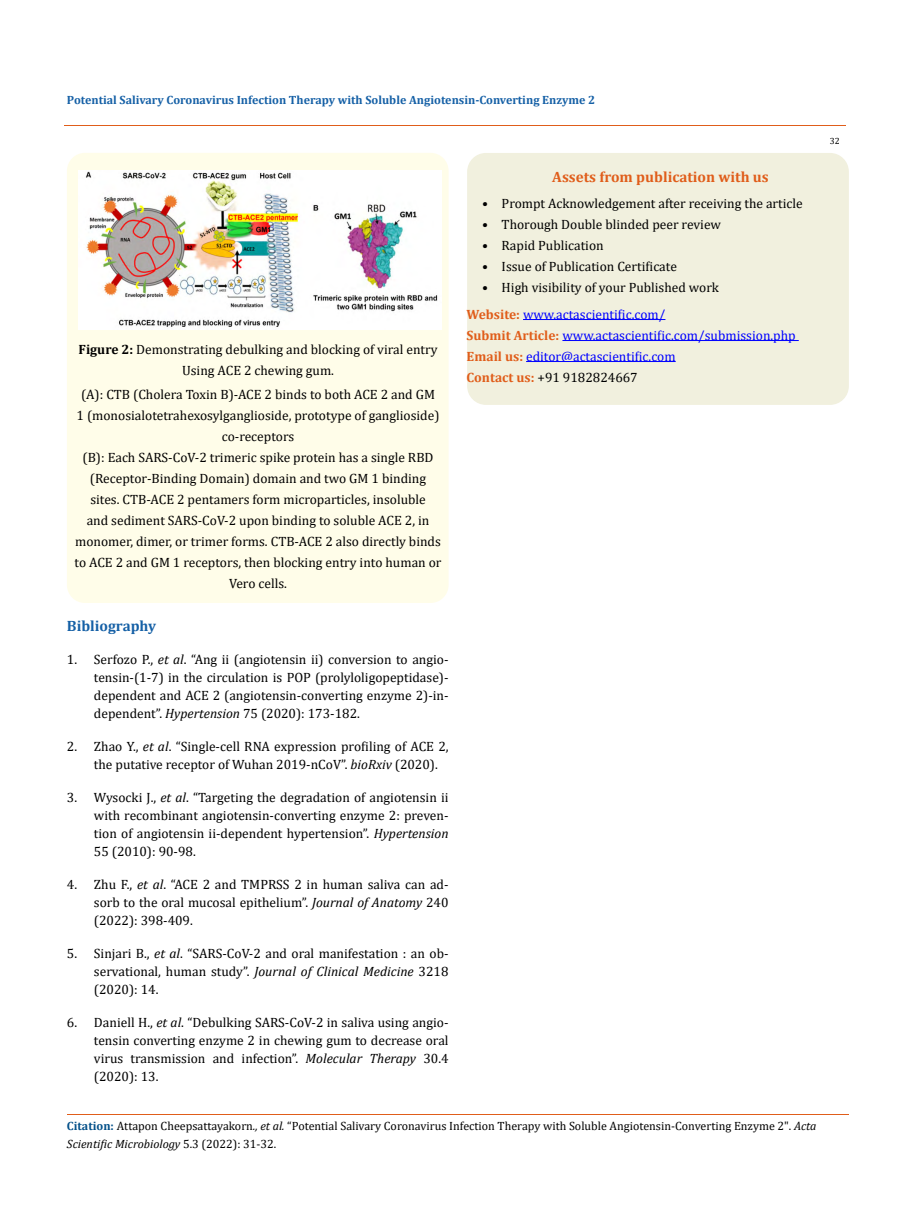
<style>
.page{position:relative;width:917px;height:1224px;background:#fff}
.page>*{position:absolute;margin:0;border:0;box-sizing:border-box;transform-origin:0 0}
.t1{font:700 15px "Cambria";color:#e05d1a}
.t2{font:700 15px "Cambria";color:#1560a6}
.t3{font:13.5px/18px "Cambria";color:#000;text-align:justify}
.t4{font:13.5px/21px "Cambria";color:#00f}
.t5{font:12px/18px "Cambria";color:#000}
.t6{font:700 12px "Cambria";color:#1560a6}
.t7{font:9px "Cambria";color:#000}
.s1{font-weight:700}
.s2{font-style:italic}
.s3{font-weight:700;color:#e05d1a}
.s4{color:#000}
.s5{font-weight:700;color:#035089}
</style>
<div class="page">
<div style="left:468px;top:154px;width:380px;height:250px;background:#f1f0de;border-radius:18px"></div>
<div style="left:467px;top:153px;width:381px;height:252px;border:2px solid #f1f0de;border-radius:18px"></div>
<hr style="left:523px;top:319px;width:142px;height:1px;background:#00f">
<hr style="left:562px;top:340px;width:236px;height:1px;background:#00f">
<hr style="left:526px;top:361px;width:149px;height:1px;background:#00f">
<div style="left:67px;top:153px;width:381px;height:450px;background:#fffde9;border-radius:18px"></div>
<img style="left:78px;top:171px;width:363px;height:158px">
<hr style="left:64px;top:126px;width:781px;height:1px;background:#e05d1a">
<hr style="left:67px;top:1114px;width:781px;height:1px;background:#e05d1a">
<p class="t6" style="left:67px;top:91px;width:530px">Potential Salivary Coronavirus Infection Therapy with Soluble Angiotensin-Converting Enzyme 2</p>
<p class="t1" style="left:552px;top:166px;width:218px">Assets from publication with us</p>
<p class="t3" style="left:79px;top:339px;width:360px;line-height:21px;text-align:center"><span class="s1">Figure 2:</span> Demonstrating debulking and blocking of viral entry<br>Using ACE 2 chewing gum.</p>
<p class="t3" style="left:75px;top:384px;width:368px;line-height:21px;text-align:center">(A): CTB (Cholera Toxin B)-ACE 2 binds to both ACE 2 and GM<br>1 (monosialotetrahexosylganglioside, prototype of ganglioside) co-receptors<br>(B): Each SARS-CoV-2 trimeric spike protein has a single RBD (Receptor-Binding Domain) domain and two GM 1 binding sites. CTB-ACE 2 pentamers form microparticles, insoluble<br>and sediment SARS-CoV-2 upon binding to soluble ACE 2, in monomer, dimer, or trimer forms. CTB-ACE 2 also directly binds to ACE 2 and GM 1 receptors, then blocking entry into human or Vero cells.</p>
<p class="t2" style="left:67px;top:615px;width:91px">Bibliography</p>
<p class="t3" style="left:94px;top:650px;width:356px;text-indent:-27px">1. Serfozo P., <span class="s2">et al</span>. “Ang ii (angiotensin ii) conversion to angio&shy;tensin-(1-7) in the circulation is POP (prolyloligopeptidase)- dependent and ACE 2 (angiotensin-converting enzyme 2)-in&shy;dependent”. <span class="s2">Hypertension</span> 75 (2020): 173-182.</p>
<p class="t3" style="left:94px;top:737px;width:356px;text-indent:-27px">2. Zhao Y., <span class="s2">et al</span>. “Single-cell RNA expression profiling of ACE 2, the putative receptor of Wuhan 2019-nCoV”. <span class="s2">bioRxiv</span> (2020).</p>
<p class="t3" style="left:94px;top:788px;width:356px;text-indent:-27px">3. Wysocki J., <span class="s2">et al</span>. “Targeting the degradation of angiotensin ii with recombinant angiotensin-converting enzyme 2: preven&shy;tion of angiotensin ii-dependent hypertension”. <span class="s2">Hypertension </span>55 (2010): 90-98.</p>
<p class="t3" style="left:94px;top:875px;width:356px;text-indent:-27px">4. Zhu F., <span class="s2">et al</span>. “ACE 2 and TMPRSS 2 in human saliva can ad&shy;sorb to the oral mucosal epithelium”. <span class="s2">Journal of Anatomy</span> 240 (2022): 398-409.</p>
<p class="t3" style="left:94px;top:944px;width:356px;text-indent:-27px">5. Sinjari B., <span class="s2">et al</span>. “SARS-CoV-2 and oral manifestation : an ob&shy;servational, human study”. <span class="s2">Journal of Clinical Medicine</span> 3218 (2020): 14.</p>
<p class="t3" style="left:94px;top:1013px;width:356px;text-indent:-27px">6. Daniell H., <span class="s2">et al</span>. “Debulking SARS-CoV-2 in saliva using angio&shy;tensin converting enzyme 2 in chewing gum to decrease oral virus transmission and infection”. <span class="s2">Molecular Therapy</span> 30.4 (2020): 13.</p>
<p class="t3" style="left:482px;top:194px;width:322px">• Prompt Acknowledgement after receiving the article</p>
<p class="t3" style="left:482px;top:215px;width:240px">• Thorough Double blinded peer review</p>
<p class="t3" style="left:482px;top:236px;width:123px">• Rapid Publication</p>
<p class="t3" style="left:482px;top:257px;width:196px">• Issue of Publication Certificate</p>
<p class="t3" style="left:482px;top:278px;width:238px">• High visibility of your Published work</p>
<p class="t4" style="left:466px;top:304px;width:330px"><span class="s3">Website:</span> www.actascientific.com/<br><span class="s3">Submit Article:</span> www.actascientific.com/submission.php <span class="s3">Email us:</span> editor@actascientific.com<br><span class="s3">Contact us:</span> <span class="s4">+91 9182824667</span></p>
<p class="t7" style="left:829px;top:136px;width:11px">32</p>
<p class="t5" style="left:67px;top:1117px;width:751px"><span class="s5">Citation:</span> Attapon Cheepsattayakorn<span class="s2">., et al.</span> “Potential Salivary Coronavirus Infection Therapy with Soluble Angiotensin-Converting Enzyme 2". <span class="s2">Acta<br>Scientific Microbiology</span> 5.3 (2022): 31-32.</p>
</div>
